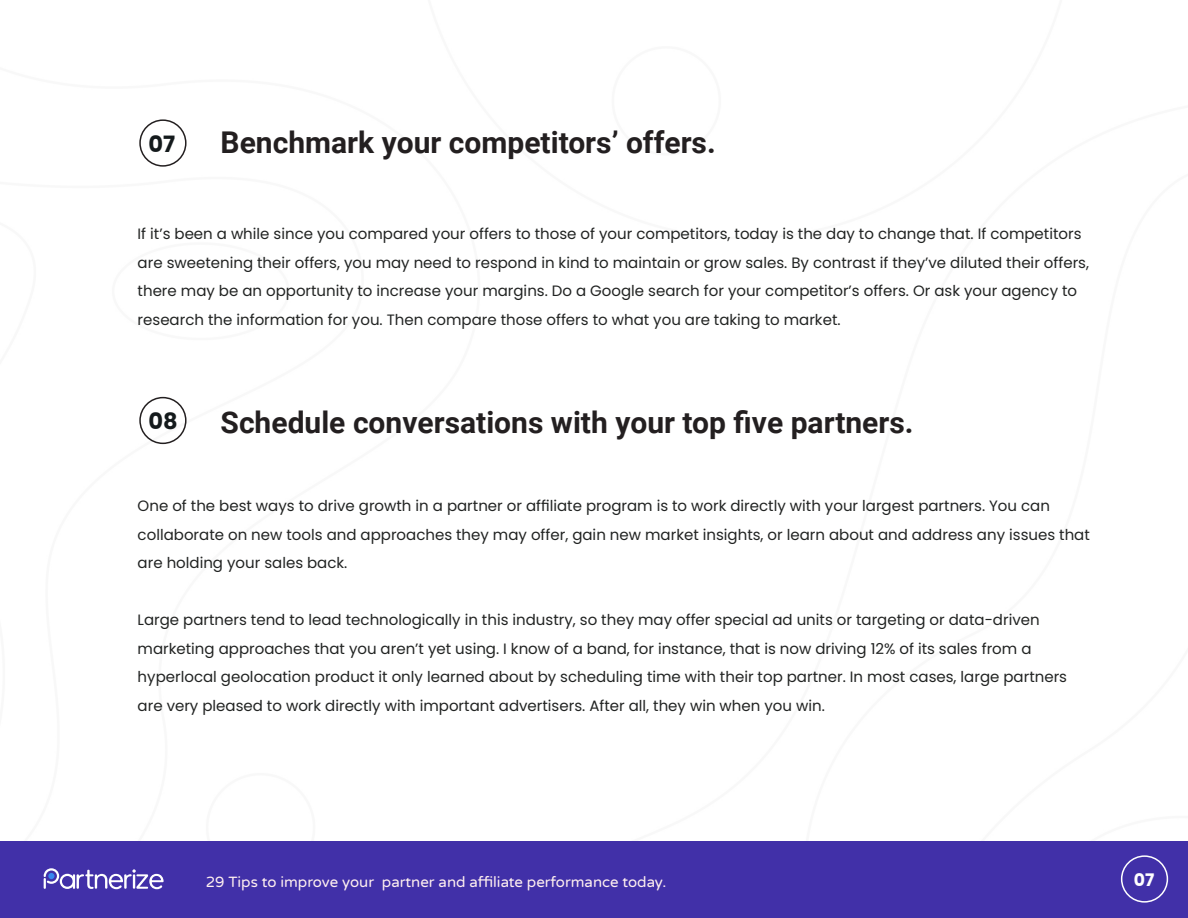
<style>
.page{position:relative;width:1188px;height:918px;background:#fff}
.page>*{position:absolute;margin:0;border:0;box-sizing:border-box;transform-origin:0 0}
.t1{font:700 30px "Roboto";color:#231f20}
.t2{font:700 22.5px "Poppins";color:#141a1c}
.t3{font:700 17.25px "Poppins";color:#fff}
.t4{font:15px/28.5px "Poppins";color:#212322}
.t5{font:15px "Varela Round";color:#fff0f0}
</style>
<div class="page">
<div style="left:0;top:842px;width:1188px;height:76px;background:#4130a8"></div>
<div style="left:1121px;top:855px;width:47px;height:48px;border:2px solid #fff;border-radius:50%"></div>
<svg style="left:44px;top:868px;width:120px;height:21px"></svg>
<div style="left:139px;top:119px;width:48px;height:48px;border:2px solid #231f20;border-radius:50%"></div>
<div style="left:139px;top:397px;width:48px;height:47px;border:2px solid #231f20;border-radius:50%"></div>
<p class="t2" style="left:148px;top:131px;width:28px">07</p>
<p class="t1" style="left:221px;top:121px;width:497px">Benchmark your competitors’ offers.</p>
<p class="t4" style="left:138px;top:220px;width:953px">If it’s been a while since you compared your offers to those of your competitors, today is the day to change that. If competitors are sweetening their offers, you may need to respond in kind to maintain or grow sales. By contrast if they’ve diluted their offers, there may be an opportunity to increase your margins. Do a Google search for your competitor’s offers. Or ask your agency to research the information for you. Then compare those offers to what you are taking to market.</p>
<p class="t2" style="left:148px;top:408px;width:31px">08</p>
<p class="t1" style="left:221px;top:401px;width:695px">Schedule conversations with your top five partners.</p>
<p class="t4" style="left:138px;top:492px;width:954px">One of the best ways to drive growth in a partner or affiliate program is to work directly with your largest partners. You can collaborate on new tools and approaches they may offer, gain new market insights, or learn about and address any issues that</p>
<p class="t4" style="left:138px;top:549px;width:211px">are holding your sales back.</p>
<p class="t4" style="left:138px;top:606px;width:931px">Large partners tend to lead technologically in this industry, so they may offer special ad units or targeting or data-driven marketing approaches that you aren’t yet using. I know of a band, for instance, that is now driving 12% of its sales from a hyperlocal geolocation product it only learned about by scheduling time with their top partner. In most cases, large partners are very pleased to work directly with important advertisers. After all, they win when you win.</p>
<p class="t5" style="left:206px;top:872px;width:462px">29 Tips to improve your partner and affiliate performance today.</p>
<p class="t3" style="left:1134px;top:870px;width:22px">07</p>
</div>
